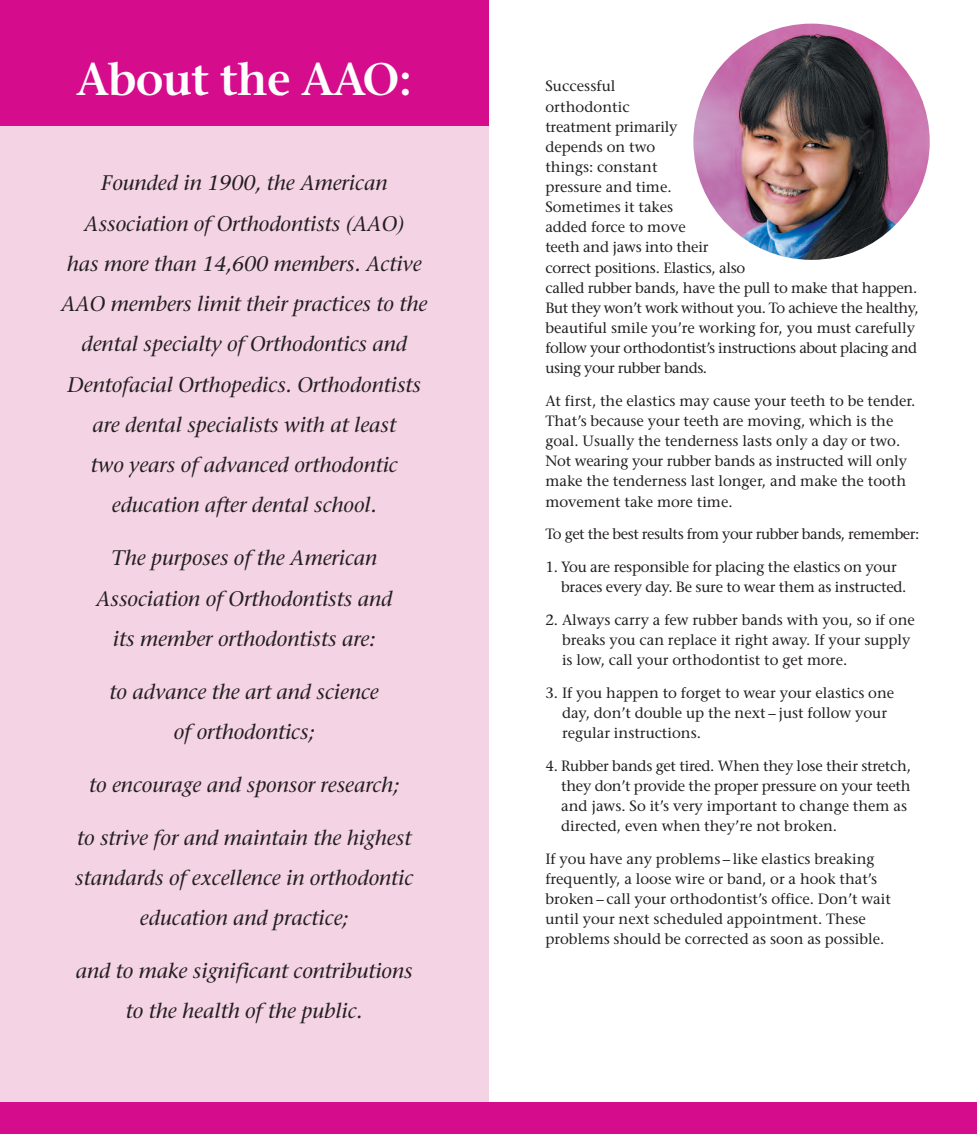
<style>
.page{position:relative;width:977px;height:1134px;background:#fff}
.page>*{position:absolute;margin:0;border:0;box-sizing:border-box;transform-origin:0 0}
.t1{font:600 45.5px "Stone Serif";letter-spacing:-.02em;color:#fff}
.t2{font:italic 21px/40.2px "Stone Serif";color:#231f20;text-align:center}
.t3{font:14.88px/20.1px "Stone Serif";color:#231f20}
.t4{font:14.88px "Stone Serif";letter-spacing:-.03em;color:#231f20}
</style>
<div class="page">
<div style="left:0;top:0;width:488px;height:126px;background:#d50d8c"></div>
<img style="left:693px;top:24px;width:236px;height:236px;border-radius:50%">
<div style="left:0;top:126px;width:488px;height:976px;background:#f4d3e4"></div>
<div style="left:0;top:1102px;width:488px;height:32px;background:#d50d8c"></div>
<div style="left:488px;top:1102px;width:488px;height:32px;background:#d50d8c"></div>
<h1 class="t1" style="left:76px;top:51px;width:337px">About the AAO:</h1>
<p class="t2" style="left:61px;top:163px;width:368px">Founded in 1900, the American Association of Orthodontists (AAO)<br>has more than 14,600 members. Active AAO members limit their practices to the dental specialty of Orthodontics and Dentofacial Orthopedics. Orthodontists are dental specialists with at least<br>two years of advanced orthodontic education after dental school.</p>
<h2 class="t2" style="left:96px;top:538px;width:298px">The purposes of the American<br>Association of Orthodontists and its member orthodontists are:</h2>
<h2 class="t2" style="left:110px;top:671px;width:271px">to advance the art and science of orthodontics;</h2>
<h2 class="t2" style="left:89px;top:764px;width:312px">to encourage and sponsor research;</h2>
<h2 class="t2" style="left:75px;top:817px;width:339px">to strive for and maintain the highest standards of excellence in orthodontic education and practice;</h2>
<h2 class="t2" style="left:76px;top:951px;width:338px">and to make significant contributions to the health of the public.</h2>
<p class="t3" style="left:545px;top:76px;width:375px">Successful<br>orthodontic<br>treatment primarily<br>depends on two<br>things: constant<br>pressure and time.<br>Sometimes it takes<br>added force to move<br>teeth and jaws into their<br>correct positions. Elastics, also<br>called rubber bands, have the pull to make that happen.<br>But they won’t work without you. To achieve the healthy, beautiful smile you’re working for, you must carefully follow your orthodontist’s instructions about placing and using your rubber bands.</p>
<p class="t3" style="left:545px;top:391px;width:371px">At first, the elastics may cause your teeth to be tender.<br>That’s because your teeth are moving, which is the goal. Usually the tenderness lasts only a day or two.<br>Not wearing your rubber bands as instructed will only make the tenderness last longer, and make the tooth movement take more time.</p>
<p class="t4" style="left:545px;top:525px;width:375px">To get the best results from your rubber bands, remember:</p>
<p class="t3" style="left:561px;top:557px;width:347px;text-indent:-16px">1. You are responsible for placing the elastics on your braces every day. Be sure to wear them as instructed.</p>
<p class="t3" style="left:562px;top:609px;width:354px;text-indent:-17px">2. Always carry a few rubber bands with you, so if one breaks you can replace it right away. If your supply is low, call your orthodontist to get more.</p>
<p class="t3" style="left:562px;top:682px;width:334px;text-indent:-17px">3. If you happen to forget to wear your elastics one day, don’t double up the next – just follow your regular instructions.</p>
<p class="t3" style="left:561px;top:755px;width:351px;text-indent:-16px">4. Rubber bands get tired. When they lose their stretch, they don’t provide the proper pressure on your teeth and jaws. So it’s very important to change them as directed, even when they’re not broken.</p>
<p class="t3" style="left:545px;top:849px;width:347px">If you have any problems – like elastics breaking frequently, a loose wire or band, or a hook that’s broken – call your orthodontist’s office. Don’t wait until your next scheduled appointment. These problems should be corrected as soon as possible.</p>
</div>
